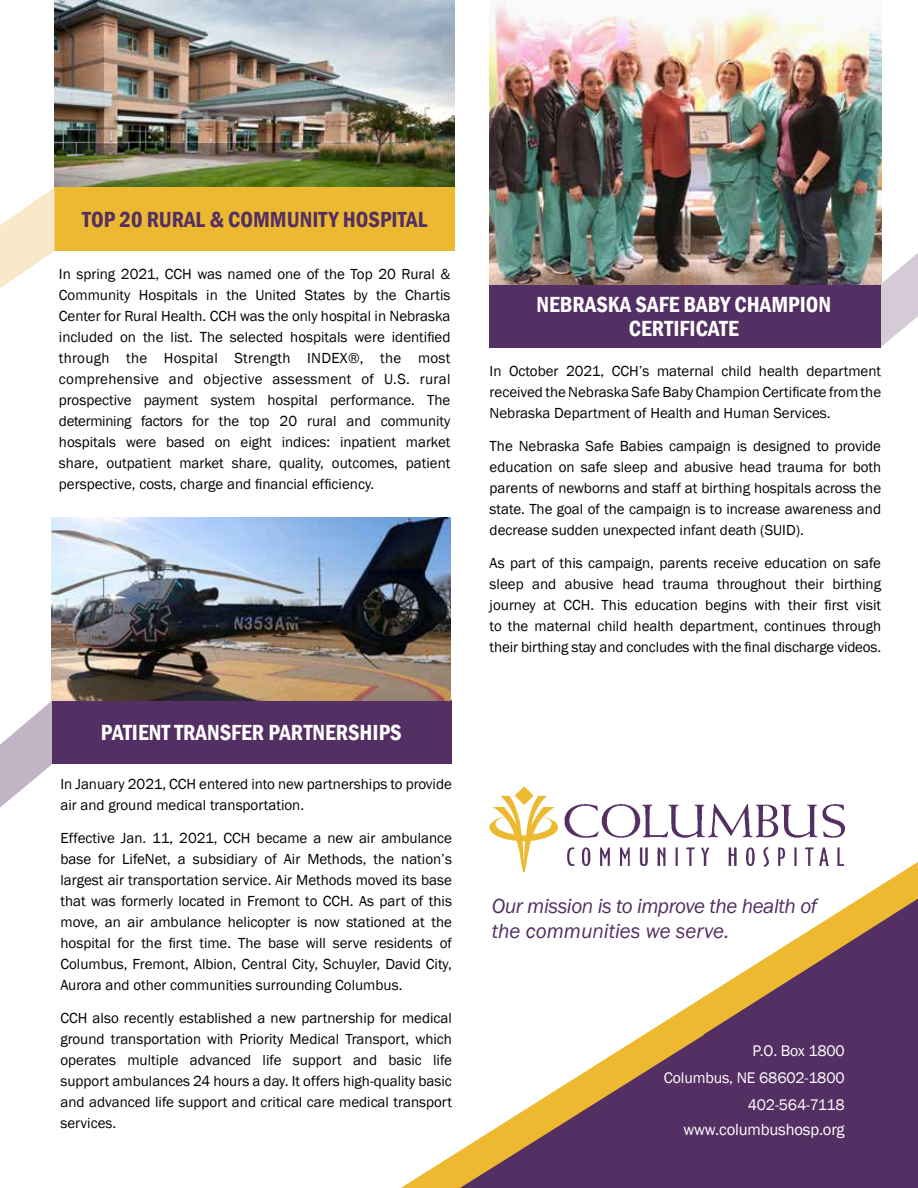
<style>
.page{position:relative;width:918px;height:1188px;background:#fff}
.page>*{position:absolute;margin:0;border:0;box-sizing:border-box;transform-origin:0 0}
.t1{font:600 condensed 22.5px/24px "Franklin Gothic";color:#fff;text-align:center}
.t2{font:600 condensed 22.5px "Franklin Gothic";color:#542f63}
.t3{font:italic 21px/25.5px "Franklin Gothic";letter-spacing:-.02em;color:#542f63}
.t4{font:16.5px "Franklin Gothic";letter-spacing:-.01em;color:#fff}
.t5{font:15.75px/27px "Franklin Gothic";letter-spacing:-.01em;color:#fff;text-align:right}
.t6{font:15px/21px "Franklin Gothic";color:#000;text-align:justify}
</style>
<div class="page">
<img style="left:54px;top:0;width:400px;height:187px">
<svg style="left:881px;top:253px;width:37px;height:94px"></svg>
<svg style="left:401px;top:1150px;width:59px;height:38px"></svg>
<svg style="left:460px;top:1000px;width:458px;height:188px;fill:#542f63"></svg>
<img style="left:564px;top:804px;width:281px;height:62px">
<img style="left:490px;top:787px;width:67px;height:85px">
<svg style="left:699px;top:858px;width:219px;height:179px"></svg>
<div style="left:52px;top:700px;width:400px;height:63px;background:#542f63"></div>
<svg style="left:0;top:701px;width:52px;height:107px"></svg>
<div style="left:490px;top:284px;width:391px;height:64px;background:#542f63"></div>
<div style="left:54px;top:187px;width:400px;height:64px;background:#edb930"></div>
<svg style="left:0;top:188px;width:54px;height:100px"></svg>
<img style="left:490px;top:0;width:391px;height:284px">
<img style="left:52px;top:518px;width:398px;height:183px">
<h1 class="t2" style="left:82px;top:204px;width:347px">TOP 20 RURAL &amp; COMMUNITY HOSPITAL</h1>
<p class="t6" style="left:59px;top:263px;width:393px">In spring 2021, CCH was named one of the Top 20 Rural &amp; Community Hospitals in the United States by the Chartis Center for Rural Health. CCH was the only hospital in Nebraska included on the list. The selected hospitals were identified through the Hospital Strength INDEX®, the most comprehensive and objective assessment of U.S. rural prospective payment system hospital performance. The determining factors for the top 20 rural and community hospitals were based on eight indices: inpatient market share, outpatient market share, quality, outcomes, patient perspective, costs, charge and financial efficiency.</p>
<h1 class="t1" style="left:101px;top:720px;width:302px">PATIENT TRANSFER PARTNERSHIPS</h1>
<p class="t6" style="left:60px;top:774px;width:393px">In January 2021, CCH entered into new partnerships to provide air and ground medical transportation.</p>
<p class="t6" style="left:60px;top:828px;width:393px">Effective Jan. 11, 2021, CCH became a new air ambulance base for LifeNet, a subsidiary of Air Methods, the nation’s largest air transportation service. Air Methods moved its base that was formerly located in Fremont to CCH. As part of this move, an air ambulance helicopter is now stationed at the hospital for the first time. The base will serve residents of Columbus, Fremont, Albion, Central City, Schuyler, David City, Aurora and other communities surrounding Columbus.</p>
<p class="t6" style="left:60px;top:1008px;width:393px">CCH also recently established a new partnership for medical ground transportation with Priority Medical Transport, which operates multiple advanced life support and basic life support ambulances 24 hours a day. It offers high-quality basic and advanced life support and critical care medical transport services.</p>
<h1 class="t1" style="left:537px;top:293px;width:296px">NEBRASKA SAFE BABY CHAMPION<br>CERTIFICATE</h1>
<p class="t6" style="left:490px;top:361px;width:393px">In October 2021, CCH’s maternal child health department received the Nebraska Safe Baby Champion Certificate from the Nebraska Department of Health and Human Services.</p>
<p class="t6" style="left:490px;top:436px;width:393px">The Nebraska Safe Babies campaign is designed to provide education on safe sleep and abusive head trauma for both parents of newborns and staff at birthing hospitals across the state. The goal of the campaign is to increase awareness and decrease sudden unexpected infant death (SUID).</p>
<p class="t6" style="left:490px;top:553px;width:393px">As part of this campaign, parents receive education on safe sleep and abusive head trauma throughout their birthing journey at CCH. This education begins with their first visit to the maternal child health department, continues through their birthing stay and concludes with the final discharge videos.</p>
<h2 class="t3" style="left:492px;top:894px;width:327px">Our mission is to improve the health of the communities we serve.</h2>
<p class="t5" style="left:664px;top:1038px;width:182px">P.O. Box 1800<br>Columbus, NE 68602-1800<br>402-564-7118</p>
<p class="t4" style="left:683px;top:1120px;width:163px">www.columbushosp.org</p>
</div>
